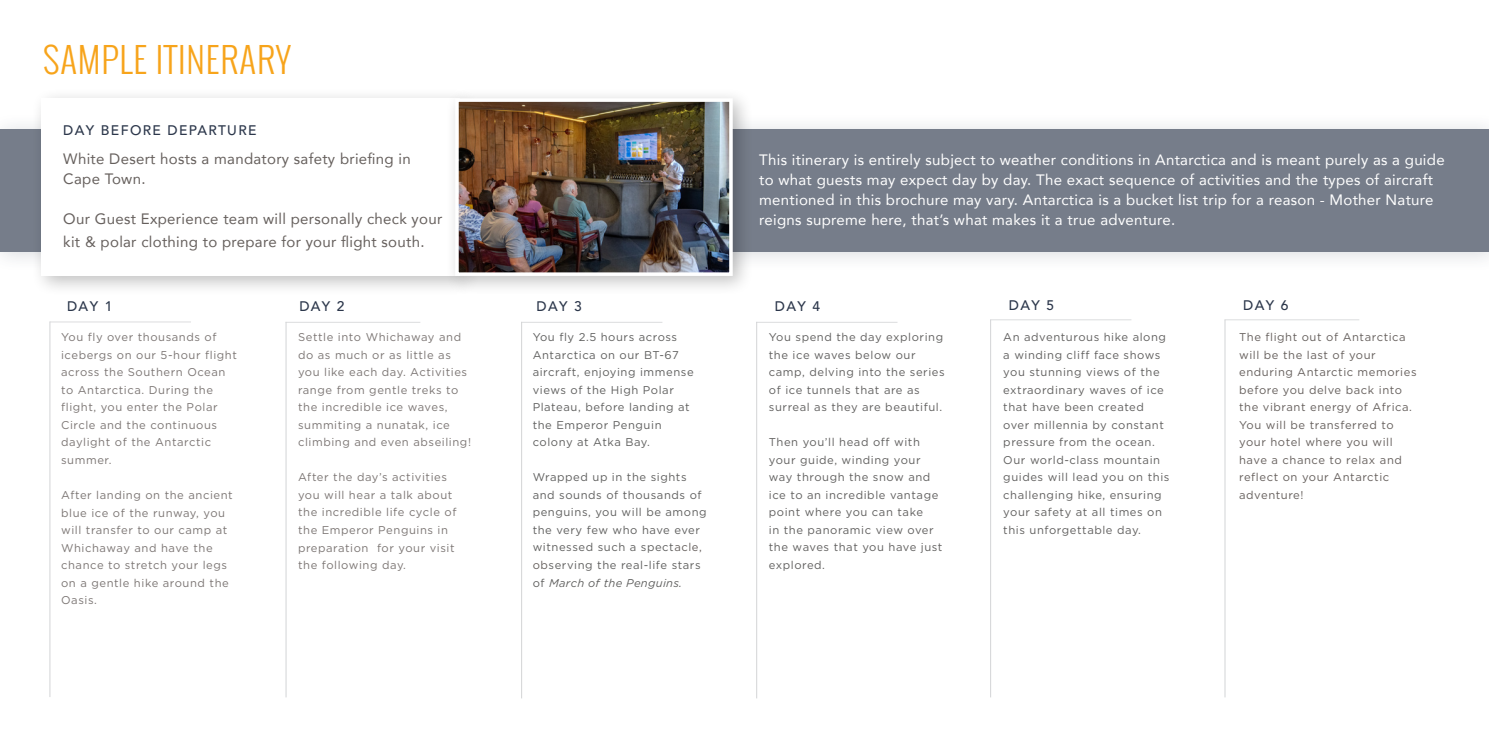
<style>
.page{position:relative;width:1489px;height:745px;background:#fff}
.page>*{position:absolute;margin:0;border:0;box-sizing:border-box;transform-origin:0 0}
.t1{font:300 35px "Oswald";letter-spacing:.025em;color:#f7a41b}
.t2{font:15px/20px "Avenir";letter-spacing:.02em;color:#fff}
.t3{font:15px/20px "Avenir";letter-spacing:.02em;color:#66605d}
.t4{font:500 13.75px "Avenir";letter-spacing:.1em;color:#2c374b}
.t5{font:11.25px/17.5px "Gotham";letter-spacing:.05em;color:#7c7674}
.t6{font:11.25px/17.5px "Gotham";letter-spacing:.05em;color:#61605f}
.t7{font:11.25px/17.5px "Gotham";letter-spacing:.05em;color:#60605f}
.t8{font:11.25px/17.5px "Gotham";letter-spacing:.05em;color:#66605d}
.s1{color:#66605d}
.s2{font-style:italic}
</style>
<div class="page">
<div style="left:0;top:111px;width:1488px;height:162px;background:#384556;opacity:.3"></div>
<div style="left:0;top:129px;width:1488px;height:122px;background:#767d8a"></div>
<div style="left:30px;top:87px;width:450px;height:210px;background:#000;opacity:.25"></div>
<div style="left:41px;top:98px;width:418px;height:178px;background:#fff"></div>
<div style="left:444px;top:87px;width:309px;height:210px;background:#000;opacity:.25"></div>
<img style="left:460px;top:103px;width:267px;height:168px">
<div style="left:455px;top:98px;width:277px;height:178px;border:4px solid #fff"></div>
<hr style="left:286px;top:321px;width:1px;height:376px;background:#d3d4d6">
<hr style="left:50px;top:321px;width:1px;height:375px;background:#d3d4d6">
<hr style="left:50px;top:321px;width:141px;height:1px;background:#d3d4d6">
<hr style="left:285px;top:322px;width:135px;height:1px;background:#d3d4d6">
<hr style="left:521px;top:321px;width:1px;height:377px;background:#d3d4d6">
<hr style="left:521px;top:322px;width:141px;height:1px;background:#d3d4d6">
<hr style="left:756px;top:321px;width:1px;height:377px;background:#d3d4d6">
<hr style="left:756px;top:322px;width:141px;height:1px;background:#d3d4d6">
<hr style="left:990px;top:319px;width:1px;height:378px;background:#d3d4d6">
<hr style="left:990px;top:319px;width:141px;height:1px;background:#d3d4d6">
<hr style="left:1224px;top:319px;width:1px;height:378px;background:#d3d4d6">
<hr style="left:1224px;top:319px;width:135px;height:1px;background:#d3d4d6">
<h1 class="t1" style="left:43px;top:34px;width:249px">SAMPLE ITINERARY</h1>
<p class="t4" style="left:63px;top:120px;width:195px">DAY BEFORE DEPARTURE</p>
<h2 class="t3" style="left:63px;top:148px;width:349px">White Desert hosts a mandatory safety briefing in<br>Cape Town.</h2>
<h2 class="t3" style="left:63px;top:207px;width:380px;line-height:22.5px">Our Guest Experience team will personally check your kit &amp; polar clothing to prepare for your flight south.</h2>
<p class="t2" style="left:759px;top:149px;width:687px">This itinerary is entirely subject to weather conditions in Antarctica and is meant purely as a guide to what guests may expect day by day. The exact sequence of activities and the types of aircraft mentioned in this brochure may vary. Antarctica is a bucket list trip for a reason - Mother Nature reigns supreme here, that’s what makes it a true adventure.</p>
<p class="t4" style="left:67px;top:295px;width:47px">DAY 1</p>
<p class="t4" style="left:299px;top:295px;width:47px">DAY 2</p>
<p class="t4" style="left:536px;top:295px;width:47px">DAY 3</p>
<p class="t4" style="left:775px;top:295px;width:47px">DAY 4</p>
<p class="t4" style="left:1008px;top:295px;width:47px">DAY 5</p>
<p class="t4" style="left:1243px;top:295px;width:47px">DAY 6</p>
<p class="t8" style="left:1238px;top:328px;width:179px">The flight out of Antarctica will be the last of your enduring Antarctic memories before you delve back into the vibrant energy of Africa.<br>You will be transferred to your hotel where you will have a chance to relax and reflect on your Antarctic adventure!</p>
<p class="t6" style="left:1003px;top:328px;width:168px">An adventurous hike along a winding cliff face shows you stunning views of the extraordinary waves of ice that have been created over millennia by constant pressure from the ocean.<br>Our world-class mountain guides will lead you on this challenging hike, ensuring your safety at all times on this unforgettable day.</p>
<p class="t6" style="left:768px;top:328px;width:177px">You spend the day exploring the ice waves below our camp, delving into the series of ice tunnels that are as surreal as they are beautiful.</p>
<p class="t6" style="left:768px;top:433px;width:175px">Then you’ll head off with your guide, winding your way through the snow and ice to an incredible vantage point where you can take<br>in the panoramic view over the waves that you have just explored.</p>
<p class="t7" style="left:532px;top:328px;width:162px">You fly 2.5 hours across<br>Antarctica on our BT-67 aircraft, enjoying immense views of the High Polar<br>Plateau, before landing at the Emperor Penguin colony at Atka Bay.</p>
<p class="t7" style="left:532px;top:468px;width:175px">Wrapped up in the sights and sounds of thousands of penguins, you will be among the very few who have ever witnessed such a spect<span class="s1">acle, ob</span>serving the real-life stars of <span class="s2">March of the Penguins.</span></p>
<p class="t5" style="left:298px;top:328px;width:174px">Settle into Whichaway and do as much or as little as you like each day. Activities range from gentle treks to the incredible ice waves, summiting a nunatak, ice climbing and even abseiling!</p>
<p class="t5" style="left:298px;top:468px;width:160px">After the day’s activities you will hear a talk about the incredible life cycle of the Emperor Penguins in preparation for your visit the following day.</p>
<p class="t5" style="left:61px;top:328px;width:177px">You fly over thousands of icebergs on our 5-hour flight across the Southern Ocean to Antarctica. During the flight, you enter the Polar<br>Circle and the continuous daylight of the Antarctic summer.</p>
<p class="t5" style="left:61px;top:485px;width:173px">After landing on the ancient blue ice of the runway, you will transfer to our camp at<br>Whichaway and have the chance to stretch your legs on a gentle hike around the<br>Oasis.</p>
</div>
